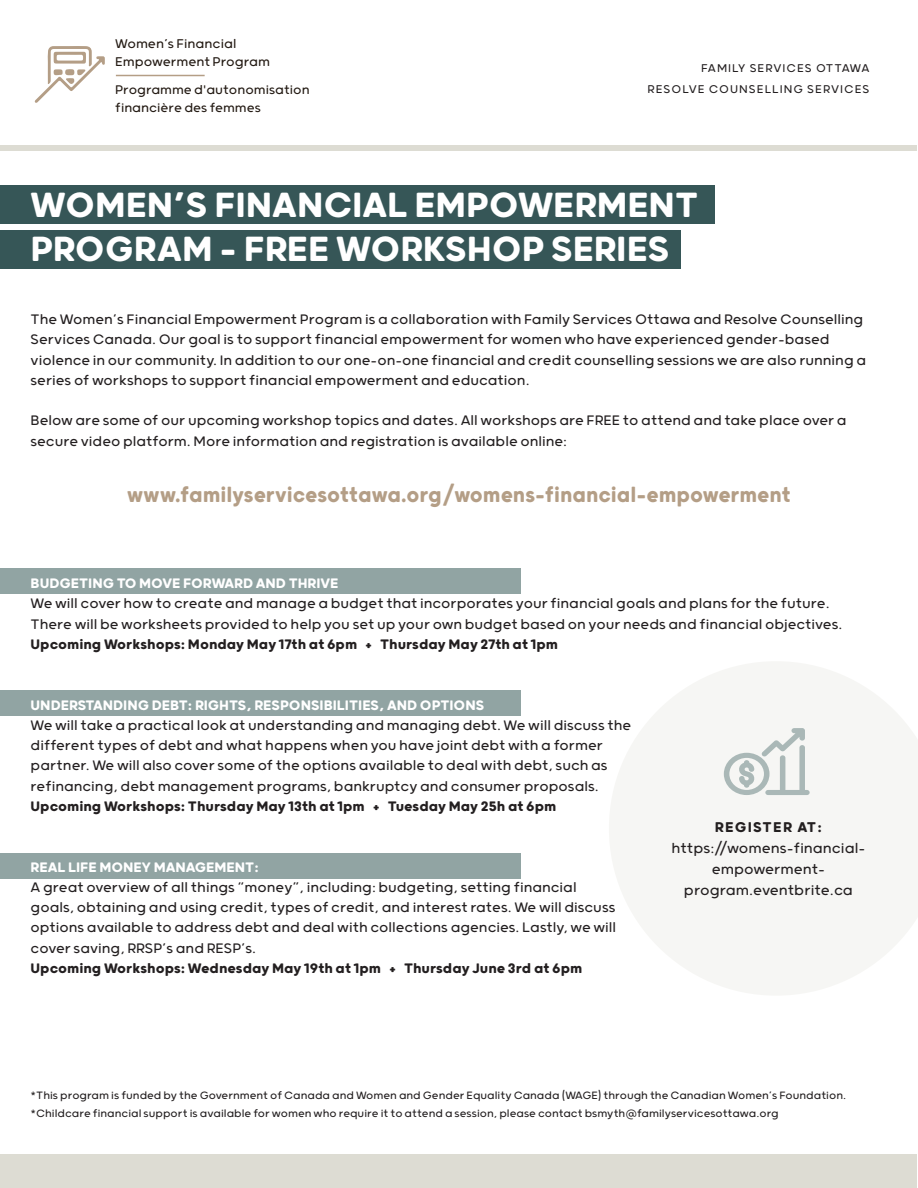
<style>
.page{position:relative;width:918px;height:1188px;background:#fff}
.page>*{position:absolute;margin:0;border:0;box-sizing:border-box;transform-origin:0 0}
.t1{font:700 42px/43.7px "Grold Rounded";color:#fff}
.t2{font:700 25.65px "Grold Rounded";color:#b49e86;scale:.94 1}
.t3{font:300 16.95px/21.1px "Grold Rounded";color:#231f20;text-align:center}
.t4{font:700 16.95px "Grold Rounded";letter-spacing:.075em;color:#231f20}
.t5{font:300 16.5px/20.2px "Grold Rounded";color:#231f20}
.t6{font:700 16.5px "Grold Rounded";color:#231f20}
.t7{font:700 16.5px "Grold Rounded";color:#fff}
.t8{font:300 15.15px/18.3px "Grold Rounded";color:#241b14}
.t9{font:300 15px/18.3px "Grold Rounded";color:#241b14}
.t10{font:300 13.5px/21px "Grold Rounded";letter-spacing:.075em;color:#231f20;text-align:right}
.t11{font:300 12.75px/18px "Grold Rounded";color:#231f20}
.s1{font-size:15.15px}
</style>
<div class="page">
<div style="left:0;top:568px;width:520px;height:26px;background:#91a4a3"></div>
<div style="left:0;top:690px;width:520px;height:26px;background:#91a4a3"></div>
<div style="left:0;top:853px;width:520px;height:26px;background:#91a4a3"></div>
<div style="left:0;top:185px;width:714px;height:38px;background:#365657"></div>
<div style="left:0;top:231px;width:680px;height:38px;background:#365657"></div>
<div style="left:0;top:1154px;width:916px;height:34px;background:#dddcd3"></div>
<div style="left:0;top:145px;width:916px;height:6px;background:#dddcd3"></div>
<hr style="left:116px;top:75px;width:89px;height:1px;background:#b49e86">
<svg style="left:34px;top:46px;width:71px;height:57px"></svg>
<svg style="left:609px;top:662px;width:309px;height:333px;fill:#f6f6f4"></svg>
<svg style="left:724px;top:728px;width:86px;height:67px"></svg>
<p class="t8" style="left:115px;top:34px;width:156px">Women’s Financial<br>Empowerment Program</p>
<p class="t9" style="left:115px;top:80px;width:196px">Programme d'autonomisation fin<span class="s1">an</span>cière des femmes</p>
<p class="t10" style="left:648px;top:57px;width:223px">FAMILY SERVICES OTTAWA<br>RESOLVE COUNSELLING SERVICES</p>
<h1 class="t1" style="left:31px;top:181px;width:669px">WOMEN’S FINANCIAL EMPOWERMENT<br>PROGRAM – FREE WORKSHOP SERIES</h1>
<p class="t5" style="left:31px;top:309px;width:837px">The Women’s Financial Empowerment Program is a collaboration with Family Services Ottawa and Resolve Counselling Services Canada. Our goal is to support financial empowerment for women who have experienced gender-based violence in our community. In addition to our one-on-one financial and credit counselling sessions we are also running a series of workshops to support financial empowerment and education.</p>
<p class="t5" style="left:31px;top:410px;width:818px">Below are some of our upcoming workshop topics and dates. All workshops are FREE to attend and take place over a secure video platform. More information and registration is available online:</p>
<h2 class="t2" style="left:127px;top:480px;width:707px">www.familyservicesottawa.org/womens-financial-empowerment</h2>
<p class="t7" style="left:31px;top:574px;width:309px">BUDGETING TO MOVE FORWARD AND THRIVE</p>
<p class="t5" style="left:31px;top:593px;width:813px">We will cover how to create and manage a budget that incorporates your financial goals and plans for the future.<br>There will be worksheets provided to help you set up your own budget based on your needs and financial objectives.</p>
<p class="t6" style="left:31px;top:634px;width:529px">Upcoming Workshops: Monday May 17th at 6pm + Thursday May 27th at 1pm</p>
<p class="t7" style="left:31px;top:695px;width:455px">UNDERSTANDING DEBT: RIGHTS, RESPONSIBILITIES, AND OPTIONS</p>
<p class="t5" style="left:31px;top:714px;width:602px">We will take a practical look at understanding and managing debt. We will discuss the different types of debt and what happens when you have joint debt with a former partner. We will also cover some of the options available to deal with debt, such as refinancing, debt management programs, bankruptcy and consumer proposals.</p>
<p class="t6" style="left:31px;top:796px;width:527px">Upcoming Workshops: Thursday May 13th at 1pm + Tuesday May 25h at 6pm</p>
<p class="t7" style="left:31px;top:857px;width:230px">REAL LIFE MONEY MANAGEMENT:</p>
<p class="t5" style="left:31px;top:876px;width:587px">A great overview of all things “money”, including: budgeting, setting financial goals, obtaining and using credit, types of credit, and interest rates. We will discuss options available to address debt and deal with collections agencies. Lastly, we will cover saving, RRSP’s and RESP’s.</p>
<p class="t6" style="left:31px;top:958px;width:553px">Upcoming Workshops: Wednesday May 19th at 1pm + Thursday June 3rd at 6pm</p>
<p class="t4" style="left:715px;top:817px;width:109px">REGISTER AT:</p>
<p class="t3" style="left:672px;top:837px;width:195px">https://womens-financial&shy;empowerment&shy;program.eventbrite.ca</p>
<p class="t11" style="left:31px;top:1086px;width:817px">*This program is funded by the Government of Canada and Women and Gender Equality Canada (WAGE) through the Canadian Women’s Foundation. *Childcare financial support is available for women who require it to attend a session, please contact bsmyth@familyservicesottawa.org</p>
</div>
